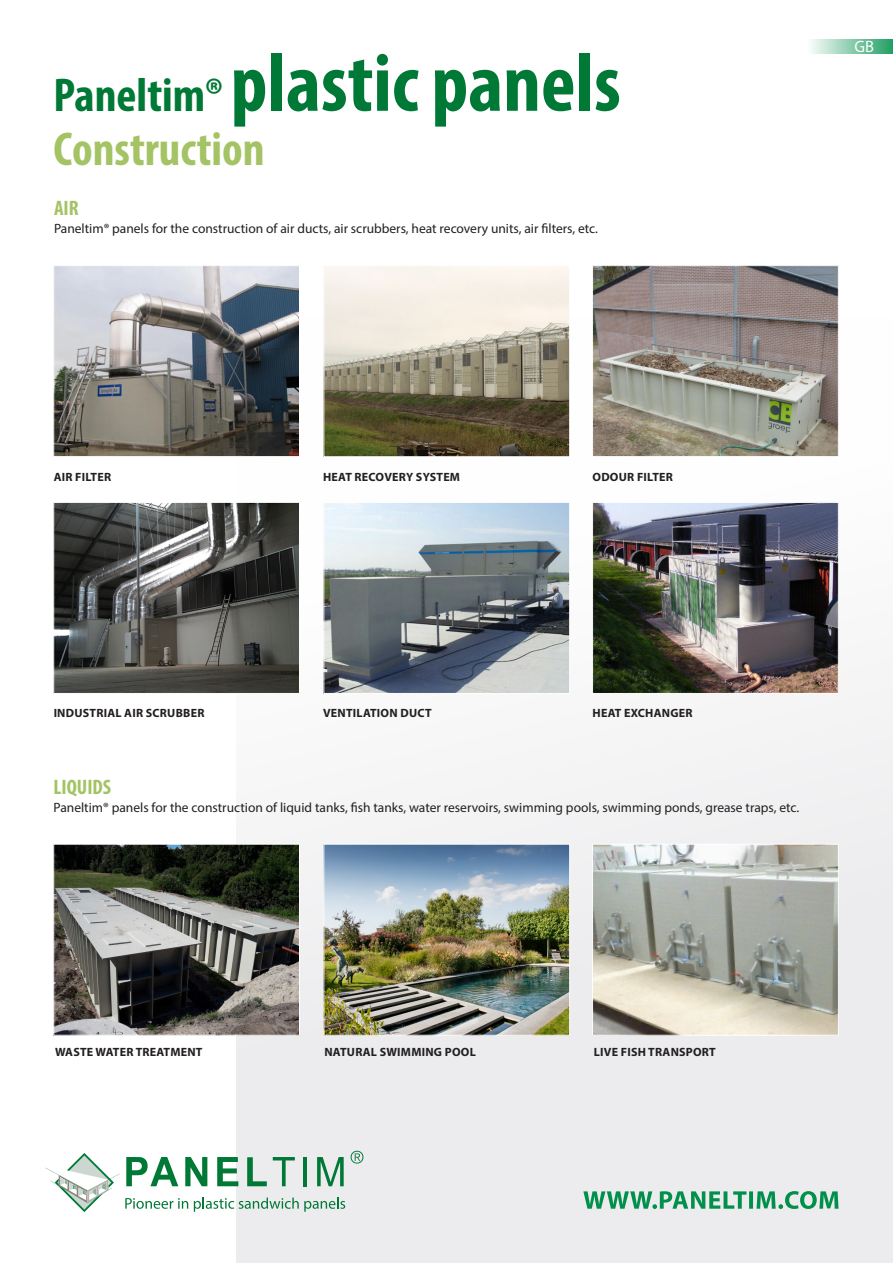
<style>
.page{position:relative;width:893px;height:1263px;background:#fff}
.page>*{position:absolute;margin:0;border:0;box-sizing:border-box;transform-origin:0 0}
.t1{font:700 condensed 82.5px "Myriad Pro";color:#007836}
.t2{font:700 condensed 47.7px "Myriad Pro";color:#a4c364}
.t3{font:700 condensed 21px "Myriad Pro";color:#a4c364}
.t4{font:16.5px "Myriad Pro";color:#fff}
.t5{font:13.5px "Myriad Pro";color:#231f20}
.t6{font:700 12px "Myriad Pro";letter-spacing:.02em;color:#231f20}
.s1{font-size:47.7px}
</style>
<div class="page">
<div style="left:236px;top:319px;width:657px;height:944px;background:#ececee"></div>
<img style="left:326px;top:268px;width:242px;height:187px">
<div style="left:324px;top:266px;width:246px;height:191px;border:1px solid #fff"></div>
<img style="left:594px;top:267px;width:242px;height:188px">
<div style="left:592px;top:265px;width:246px;height:192px;border:1px solid #fff"></div>
<img style="left:56px;top:267px;width:242px;height:188px">
<div style="left:54px;top:265px;width:246px;height:192px;border:1px solid #fff"></div>
<img style="left:56px;top:504px;width:242px;height:188px">
<div style="left:54px;top:502px;width:246px;height:192px;border:1px solid #fff"></div>
<img style="left:326px;top:504px;width:242px;height:188px">
<div style="left:324px;top:502px;width:246px;height:192px;border:1px solid #fff"></div>
<img style="left:594px;top:504px;width:242px;height:188px">
<div style="left:592px;top:502px;width:246px;height:192px;border:1px solid #fff"></div>
<svg style="left:351px;top:1151px;width:12px;height:12px"></svg>
<svg style="left:45px;top:1153px;width:300px;height:59px"></svg>
<img style="left:56px;top:846px;width:242px;height:187px">
<div style="left:54px;top:844px;width:246px;height:191px;border:1px solid #fff"></div>
<img style="left:326px;top:846px;width:242px;height:187px">
<div style="left:324px;top:844px;width:246px;height:191px;border:1px solid #fff"></div>
<img style="left:594px;top:846px;width:242px;height:187px">
<div style="left:592px;top:844px;width:246px;height:191px;border:1px solid #fff"></div>
<svg style="left:583px;top:1191px;width:255px;height:18px"></svg>
<svg style="left:811px;top:39px;width:82px;height:15px"></svg>
<p class="t1" style="left:54px;top:32px;width:569px"><span class="s1">Paneltim®</span> plastic panels</p>
<p class="t2" style="left:54px;top:119px;width:213px">Construction</p>
<p class="t3" style="left:54px;top:195px;width:26px">AIR</p>
<p class="t5" style="left:54px;top:220px;width:545px">Paneltim® panels for the construction of air ducts, air scrubbers, heat recovery units, air filters, etc.</p>
<p class="t4" style="left:854px;top:36px;width:21px">GB</p>
<p class="t6" style="left:54px;top:469px;width:59px">AIR FILTER</p>
<p class="t6" style="left:323px;top:469px;width:139px">HEAT RECOVERY SYSTEM</p>
<p class="t6" style="left:592px;top:469px;width:82px">ODOUR FILTER</p>
<p class="t6" style="left:54px;top:705px;width:152px">INDUSTRIAL AIR SCRUBBER</p>
<p class="t6" style="left:323px;top:705px;width:110px">VENTILATION DUCT</p>
<p class="t6" style="left:592px;top:705px;width:102px">HEAT EXCHANGER</p>
<p class="t3" style="left:54px;top:774px;width:59px">LIQUIDS</p>
<p class="t5" style="left:54px;top:799px;width:747px">Paneltim® panels for the construction of liquid tanks, fish tanks, water reservoirs, swimming pools, swimming ponds, grease traps, etc.</p>
<p class="t6" style="left:55px;top:1044px;width:149px">WASTE WATER TREATMENT</p>
<p class="t6" style="left:324px;top:1044px;width:153px">NATURAL SWIMMING POOL</p>
<p class="t6" style="left:594px;top:1044px;width:124px">LIVE FISH TRANSPORT</p>
</div>
